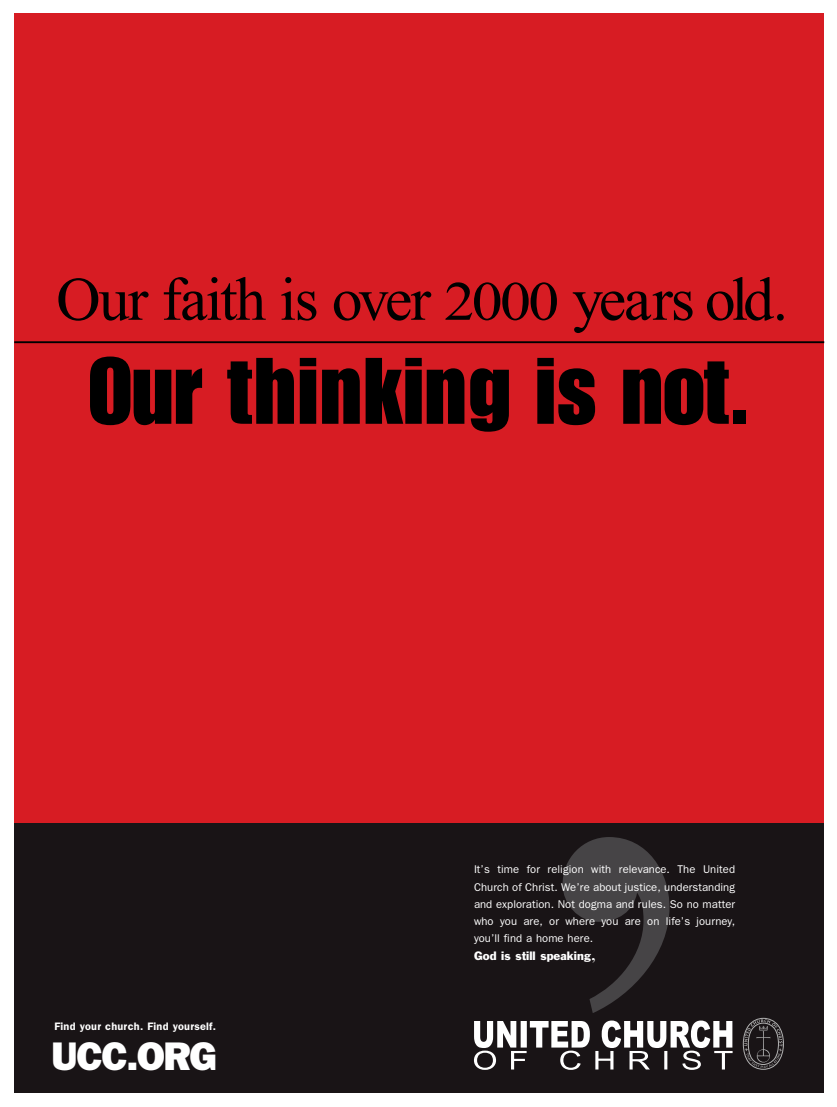
<style>
.page{position:relative;width:837px;height:1107px;background:#fff}
.page>*{position:absolute;margin:0;border:0;box-sizing:border-box;transform-origin:0 0}
.t1{font:700 540px "Bodoni";color:#464446}
.t2{font:92.25px "Impact";letter-spacing:.01em;color:#000}
.t3{font:61.5px "Times New Roman";letter-spacing:-.03em;color:#000}
.t4{font:800 40.12px "Franklin Gothic";letter-spacing:-.035em;color:#fff}
.t5{font:700 14.25px "Bodoni";color:#fff}
.t6{font:11.25px/17.2px "Franklin Gothic";letter-spacing:.005em;color:#fff;text-align:justify}
.t7{font:11.25px "Franklin Gothic";letter-spacing:.005em;color:#fff}
.t8{font:600 10.88px "Franklin Gothic";letter-spacing:.025em;color:#fff}
.s1{font-size:55.35px}
</style>
<div class="page">
<div style="left:14px;top:14px;width:810px;height:1079px;background:#d71c23"></div>
<hr style="left:14px;top:341px;width:810px;height:2px;background:#000">
<div style="left:14px;top:823px;width:810px;height:270px;background:#191416"></div>
<svg style="left:474px;top:1021px;width:259px;height:49px"></svg>
<svg style="left:743px;top:1018px;width:41px;height:52px"></svg>
<h3 class="t3" style="left:56px;top:277px;width:733px">Our faith is over <span class="s1">2000</span> years old.</h3>
<h2 class="t2" style="left:88px;top:358px;width:664px">Our thinking is not.</h2>
<p class="t8" style="left:54px;top:1023px;width:163px">Find your church. Find yourself.</p>
<h3 class="t4" style="left:51px;top:1043px;width:167px">UCC.ORG</h3>
<h1 class="t1" style="left:526px;top:545px;width:181px">,</h1>
<p class="t6" style="left:474px;top:862px;width:263px">It’s time for religion with relevance. The United Church of Christ. We’re about justice, understanding and exploration. Not dogma and rules. So no matter who you are, or where you are on life’s journey, you’ll find a home here.</p>
<p class="t7" style="left:474px;top:951px;width:118px">God is still speaking</p>
<p class="t5" style="left:591px;top:950px;width:6px">,</p>
</div>
